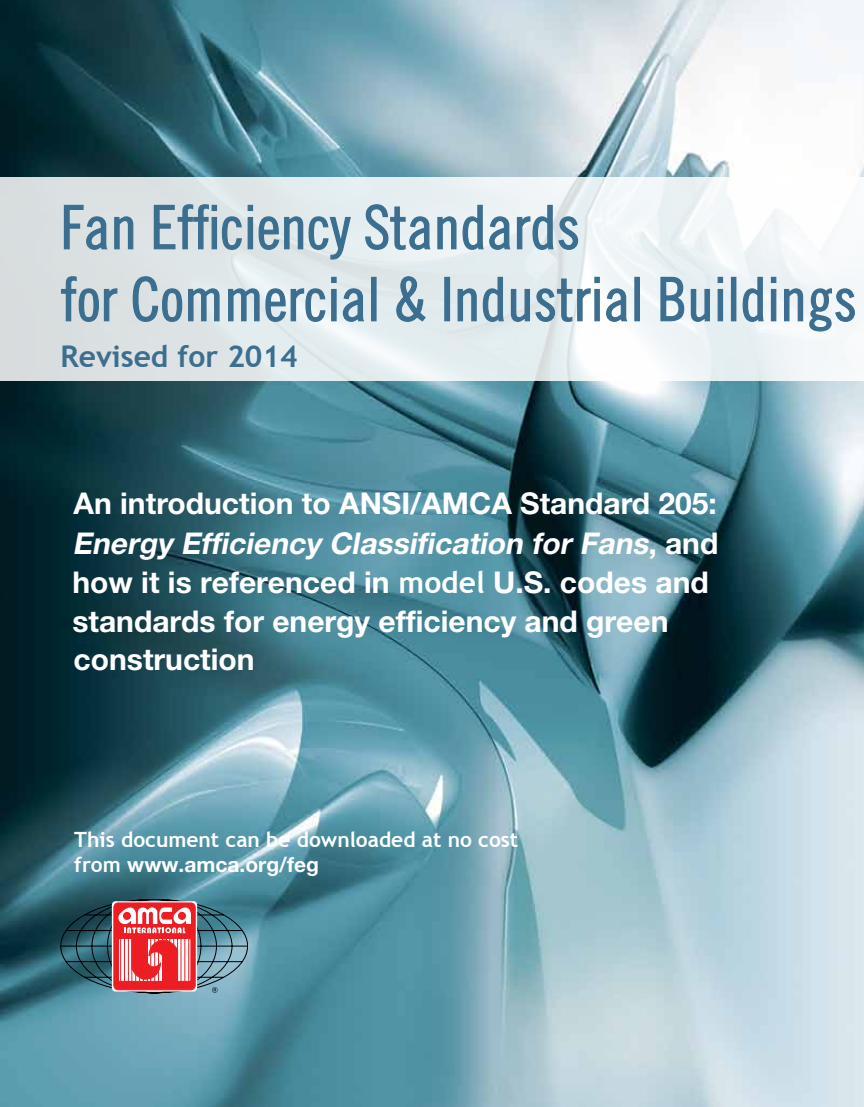
<style>
.page{position:relative;width:864px;height:1107px;background:#fff}
.page>*{position:absolute;margin:0;border:0;box-sizing:border-box;transform-origin:0 0}
.t1{font:60px/72px "Trade Gothic Cond Eighteen";color:#3b6e8f}
.t2{font:700 30px/39px "Helvetica Neue LT Std";color:#fff}
.t3{font:700 30px "Trebuchet MS";color:#3b6e8f}
.t4{font:700 21px "Trebuchet MS";color:#fff}
.t5{font:700 21px "Helvetica Neue LT Std";color:#fff}
.s1{font-style:italic}
.s2{font-family:"Trebuchet MS"}
</style>
<div class="page">
<img style="left:0;top:0;width:864px;height:1107px">
<svg style="left:0;top:177px;width:864px;height:203px"></svg>
<svg style="left:63px;top:204px;width:71px;height:47px"></svg>
<svg style="left:153px;top:204px;width:199px;height:56px"></svg>
<svg style="left:365px;top:204px;width:214px;height:47px"></svg>
<svg style="left:60px;top:276px;width:58px;height:47px"></svg>
<svg style="left:132px;top:276px;width:88px;height:47px"></svg>
<svg style="left:227px;top:277px;width:138px;height:46px"></svg>
<div style="left:371px;top:277px;width:6px;height:44px;border:1px solid #3b6e8f"></div>
<svg style="left:396px;top:276px;width:31px;height:47px"></svg>
<div style="left:444px;top:277px;width:6px;height:44px;border:1px solid #3b6e8f"></div>
<svg style="left:457px;top:276px;width:172px;height:47px"></svg>
<div style="left:634px;top:277px;width:6px;height:44px;border:1px solid #3b6e8f"></div>
<svg style="left:660px;top:276px;width:51px;height:47px"></svg>
<div style="left:718px;top:289px;width:5px;height:32px;border:1px solid #3b6e8f"></div>
<svg style="left:718px;top:277px;width:5px;height:6px"></svg>
<div style="left:731px;top:277px;width:5px;height:44px;border:1px solid #3b6e8f"></div>
<svg style="left:742px;top:276px;width:23px;height:47px"></svg>
<div style="left:771px;top:289px;width:5px;height:32px;border:1px solid #3b6e8f"></div>
<svg style="left:771px;top:277px;width:5px;height:6px"></svg>
<svg style="left:783px;top:288px;width:73px;height:44px"></svg>
<svg style="left:60px;top:899px;width:188px;height:94px"></svg>
<h1 class="t1" style="left:60px;top:191px;width:798px">Fan Efficiency Standards<br>for Commercial &amp; Industrial Buildings</h1>
<p class="t3" style="left:60px;top:338px;width:239px">Revised for 2014</p>
<p class="t2" style="left:72px;top:483px;width:647px">An introduction to ANSI/AMCA Standard 205:<br><span class="s1">Energy Efficiency Classification for Fans</span>, a n d how it is referenced in <span class="s2">model</span> U.S. codes and standards for energy efficiency and green construction</p>
<p class="t4" style="left:74px;top:826px;width:446px">This document can be downloaded at no cost</p>
<p class="t5" style="left:74px;top:852px;width:246px"><span class="s2">from</span> www.amca.org/feg</p>
</div>
